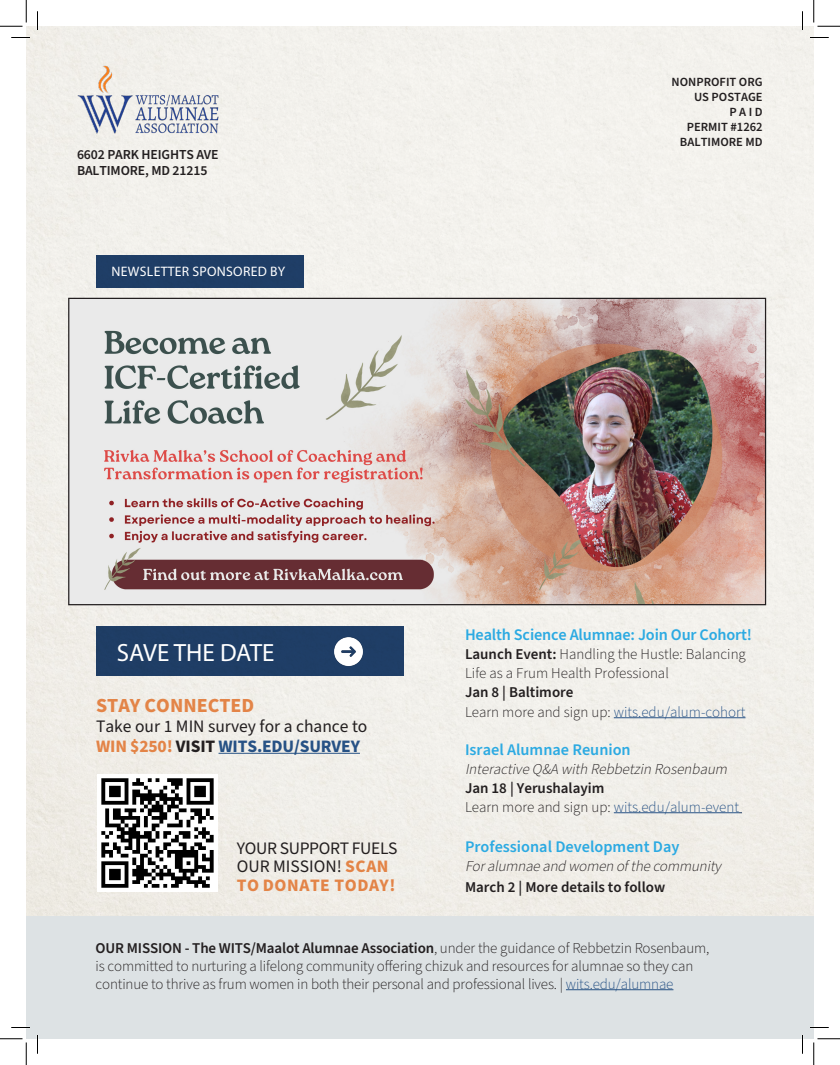
<style>
.page{position:relative;width:840px;height:1065px;background:#fff}
.page>*{position:absolute;margin:0;border:0;box-sizing:border-box;transform-origin:0 0}
.Main_title{font:25px "Myriad Pro";color:#fff}
.Newsletter{font:700 20px "Source Sans Pro";color:#e38447}
.Newsletter-2{font:17.5px/20px "Source Sans Pro";color:#231f20}
.Newsletter-3{font:17.5px/18.8px "Source Sans Pro";letter-spacing:-.02em;color:#231f20}
.Newsletter-4{font:700 17.5px "Source Sans Pro";letter-spacing:.03em;color:#e38447}
.Newsletter-5{font:600 16.25px "Source Sans Pro";color:#2caae2}
.Newsletter-6{font:300 15px/18px "Source Sans Pro";letter-spacing:-.01em;color:#231f20}
.Newsletter-7{font:italic 300 15px/21px "Source Sans Pro";color:#231f20}
.Newsletter-8{font:300 15px "Source Sans Pro";color:#275285}
.Newsletter-9{font:600 15px "Source Sans Pro";color:#231f20}
.Newsletter-10{font:600 13.75px "Source Sans Pro";letter-spacing:-.01em;color:#231f20}
.Newsletter-11{font:13.75px "Myriad Pro";letter-spacing:.02em;color:#fff}
.Newsletter-12{font:600 12.5px "Source Sans Pro";color:#231f20}
.s1{font-weight:700;color:#e38447}
.s2{font-weight:700}
.s3{font-weight:700;color:#275285}
.s4{font-weight:600}
.s5{color:#231f20}
.s6{color:#275285}
.s7{font-weight:600;font-style:normal}
</style>
<div class="page">
<div style="left:26px;top:26px;width:788px;height:1013px;background:#f2f0eb"></div>
<div style="left:96px;top:627px;width:308px;height:49px;background:#1f3e66"></div>
<img style="left:77px;top:66px;width:142px;height:68px">
<div style="left:96px;top:255px;width:207px;height:33px;background:#1f3e66"></div>
<div style="left:26px;top:916px;width:788px;height:123px;background:#dde2e4"></div>
<img style="left:104px;top:300px;width:660px;height:303px">
<hr style="left:614px;top:717px;width:132px;height:1px;background:#275285">
<hr style="left:614px;top:812px;width:125px;height:1px;background:#275285">
<hr style="left:219px;top:753px;width:141px;height:1px;background:#275285">
<img style="left:97px;top:775px;width:121px;height:117px">
<hr style="left:566px;top:989px;width:107px;height:1px;background:#275285">
<img style="left:334px;top:637px;width:29px;height:29px">
<svg style="left:11px;top:37px;width:19px;height:1px"></svg>
<svg style="left:810px;top:37px;width:19px;height:1px"></svg>
<svg style="left:11px;top:1027px;width:19px;height:1px"></svg>
<svg style="left:810px;top:1027px;width:19px;height:1px"></svg>
<svg style="left:37px;top:11px;width:1px;height:19px"></svg>
<svg style="left:37px;top:1035px;width:1px;height:19px"></svg>
<svg style="left:802px;top:11px;width:1px;height:19px"></svg>
<svg style="left:802px;top:1035px;width:1px;height:19px"></svg>
<svg style="left:0;top:0;width:27px;height:27px"></svg>
<svg style="left:0;top:1039px;width:27px;height:26px"></svg>
<svg style="left:814px;top:0;width:26px;height:27px"></svg>
<svg style="left:814px;top:1039px;width:26px;height:26px"></svg>
<p class="Newsletter-10" style="left:77px;top:145px;width:143px">6602 PARK HEIGHTS AVE</p>
<p class="Newsletter-10" style="left:77px;top:161px;width:132px">BALTIMORE, MD 21215</p>
<p class="Newsletter-11" style="left:112px;top:263px;width:175px">NEWSLETTER SPONSORED BY</p>
<p class="Newsletter-12" style="left:672px;top:73px;width:92px">NONPROFIT ORG</p>
<p class="Newsletter-12" style="left:694px;top:88px;width:70px">US POSTAGE</p>
<p class="Newsletter-12" style="left:729px;top:103px;width:35px">P A I D</p>
<p class="Newsletter-12" style="left:687px;top:118px;width:77px">PERMIT #1262</p>
<p class="Newsletter-12" style="left:680px;top:133px;width:84px">BALTIMORE MD</p>
<p class="Main_title" style="left:117px;top:637px;width:159px">SAVE THE DATE</p>
<p class="Newsletter" style="left:96px;top:692px;width:160px">STAY CONNECTED</p>
<p class="Newsletter-2" style="left:96px;top:717px;width:273px">Take our 1 MIN survey for a chance to<br><span class="s1">WIN $250!</span> <span class="s2">VISIT</span> <span class="s3">WITS.EDU/SURVEY</span></p>
<p class="Newsletter-3" style="left:237px;top:839px;width:162px">YOUR SUPPORT FUELS<br>OUR MISSION! <span class="s1">SCAN</span></p>
<p class="Newsletter-4" style="left:237px;top:874px;width:160px">TO DONATE TODAY!</p>
<p class="Newsletter-5" style="left:465px;top:624px;width:289px">Health Science Alumnae: Join Our Cohort!</p>
<p class="Newsletter-6" style="left:465px;top:646px;width:282px"><span class="s4">Launch Event:</span> Handling the Hustle: Balancing</p>
<p class="Newsletter-6" style="left:465px;top:664px;width:205px">Life as a Frum Health Professional</p>
<p class="Newsletter-9" style="left:465px;top:682px;width:110px">Jan 8 | Baltimore</p>
<p class="Newsletter-8" style="left:465px;top:702px;width:282px"><span class="s5">Learn more and sign up:</span> wits.edu/alum-cohort</p>
<p class="Newsletter-5" style="left:465px;top:739px;width:167px">Israel Alumnae Reunion</p>
<p class="Newsletter-7" style="left:465px;top:759px;width:268px">InteractiveQ&amp;A with Rebbetzin Rosenbaum</p>
<p class="Newsletter-9" style="left:465px;top:778px;width:141px">Jan 18 | Yerushalayim</p>
<p class="Newsletter-6" style="left:465px;top:798px;width:276px">Learn more and sign up: <span class="s6">wits.edu/alum-event</span></p>
<p class="Newsletter-5" style="left:465px;top:836px;width:216px">Professional Development Day</p>
<p class="Newsletter-7" style="left:465px;top:856px;width:262px">Foralumnaeand womenofthecommunity<br><span class="s7">March 2 | More details to follow</span></p>
<p class="Newsletter-6" style="left:96px;top:939px;width:615px"><span class="s4">OUR MISSION - The WITS/Maalot Alumnae Association</span>, under the guidance of Rebbetzin Rosenbaum, is committed to nurturing a lifelong community offering chizuk and resources for alumnae so they can continue to thrive as frum women in both their personal and professional lives. | <span class="s6">wits.edu/alumnae</span></p>
</div>
